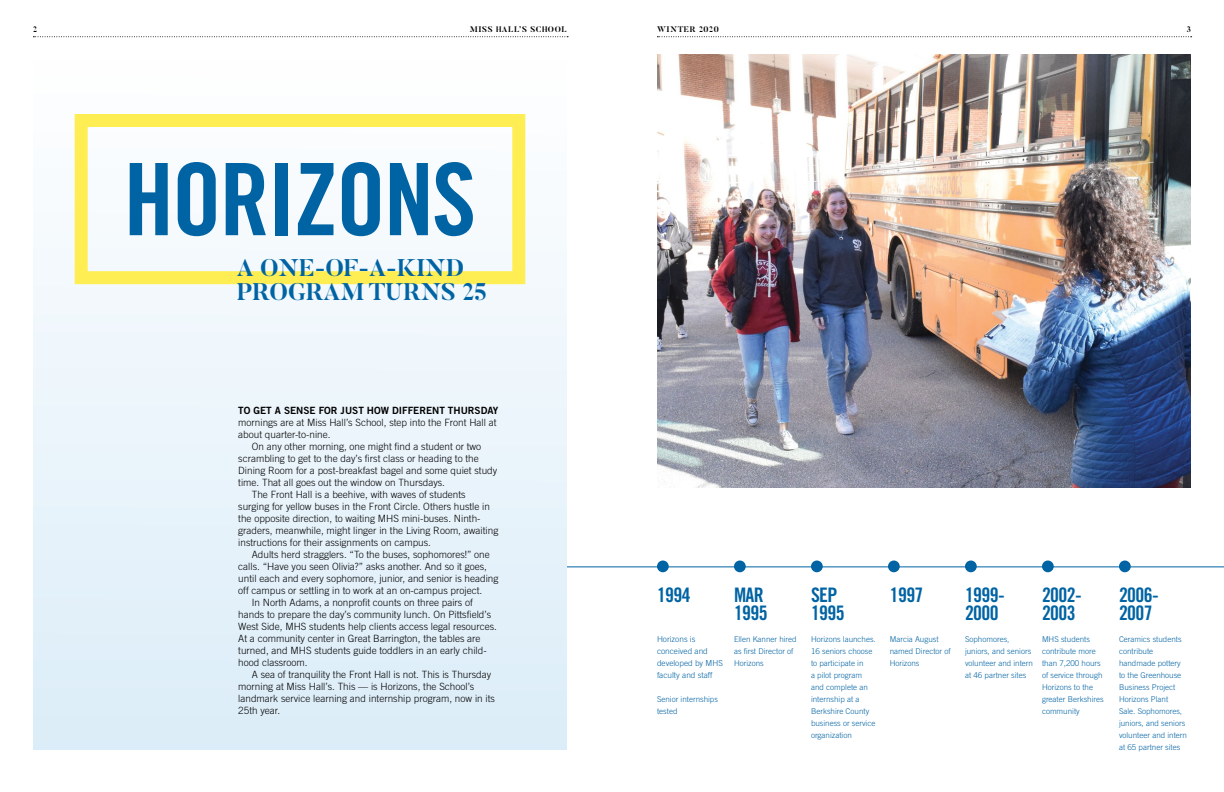
<style>
.page{position:relative;width:1224px;height:792px;background:#fff}
.page>*{position:absolute;margin:0;border:0;box-sizing:border-box;transform-origin:0 0}
.t1{font:100px "Trade Gothic LT Std Bd Cn 20";letter-spacing:-.02em;color:#0063a3}
.t2{font:700 24px/24px "Butler";color:#0063a3}
.t3{font:20px/18px "Trade Gothic LT Std Bd Cn 20";letter-spacing:-.03em;color:#0063a3}
.t4{font:300 10px "Trade Gothic LT Pro";color:#000}
.t5{font:10px "Trade Gothic LT Pro Bd 2";color:#000}
.t6{font:300 8.2px/12px "Trade Gothic LT Pro";color:#0063a3}
.t7{font:300 8px/12px "Trade Gothic LT Pro";color:#0063a3}
.t8{font:700 8px "Butler";letter-spacing:.08em;color:#000}
</style>
<div class="page">
<hr style="left:567px;top:567px;width:657px;height:1px;background:#0063a3">
<div style="left:33px;top:54px;width:534px;height:696px;background:linear-gradient(to bottom,#fffefe,#dbedf8)"></div>
<div style="left:657px;top:561px;width:12px;height:11px;background:#0063a3;border-radius:50%"></div>
<div style="left:734px;top:561px;width:12px;height:11px;background:#0063a3;border-radius:50%"></div>
<div style="left:811px;top:561px;width:12px;height:11px;background:#0063a3;border-radius:50%"></div>
<div style="left:888px;top:561px;width:12px;height:11px;background:#0063a3;border-radius:50%"></div>
<div style="left:965px;top:561px;width:12px;height:11px;background:#0063a3;border-radius:50%"></div>
<div style="left:1042px;top:561px;width:12px;height:11px;background:#0063a3;border-radius:50%"></div>
<div style="left:1119px;top:561px;width:12px;height:11px;background:#0063a3;border-radius:50%"></div>
<div style="left:75px;top:114px;width:450px;height:170px;border:13px solid #ffee53"></div>
<img style="left:657px;top:54px;width:534px;height:433px">
<svg style="left:33px;top:36px;width:535px;height:1px"></svg>
<svg style="left:657px;top:36px;width:535px;height:1px"></svg>
<p class="t8" style="left:33px;top:24px;width:5px">2</p>
<p class="t8" style="left:470px;top:24px;width:99px">MISS HALL’S SCHOOL</p>
<p class="t8" style="left:657px;top:24px;width:63px">WINTER 2020</p>
<p class="t8" style="left:1187px;top:24px;width:6px">3</p>
<h1 class="t1" style="left:124px;top:139px;width:354px">HORIZONS</h1>
<h2 class="t2" style="left:237px;top:256px;width:252px">A ONE-OF-A-KIND<br>PROGRAM TURNS 25</h2>
<p class="t5" style="left:238px;top:404px;width:262px">TO GET A SENSE FOR JUST HOW DIFFERENT THURSDAY</p>
<p class="t4" style="left:238px;top:417px;width:260px">mornings are at Miss Hall’s School, step into the Front Hall at</p>
<p class="t4" style="left:238px;top:429px;width:94px">about quarter-to-nine.</p>
<p class="t4" style="left:252px;top:441px;width:231px">On any other morning, one might find a student or two</p>
<p class="t4" style="left:238px;top:453px;width:242px">scrambling to get to the day’s first class or heading to the</p>
<p class="t4" style="left:238px;top:465px;width:260px">Dining Room for a post-breakfast bagel and some quiet study</p>
<p class="t4" style="left:238px;top:477px;width:208px">time. That all goes out the window on Thursdays.</p>
<p class="t4" style="left:252px;top:489px;width:215px">The Front Hall is a beehive, with waves of students</p>
<p class="t4" style="left:238px;top:501px;width:253px">surging for yellow buses in the Front Circle. Others hustle in</p>
<p class="t4" style="left:238px;top:513px;width:244px">the opposite direction, to waiting MHS mini-buses. Ninth-</p>
<p class="t4" style="left:238px;top:525px;width:262px">graders, meanwhile, might linger in the Living Room, awaiting</p>
<p class="t4" style="left:238px;top:537px;width:194px">instructions for their assignments on campus.</p>
<p class="t4" style="left:252px;top:549px;width:239px">Adults herd stragglers. “To the buses, sophomores!” one</p>
<p class="t4" style="left:238px;top:561px;width:250px">calls. “Have you seen Olivia?” asks another. And so it goes,</p>
<p class="t4" style="left:238px;top:573px;width:262px">until each and every sophomore, junior, and senior is heading</p>
<p class="t4" style="left:238px;top:585px;width:245px">off campus or settling in to work at an on-campus project.</p>
<p class="t4" style="left:252px;top:597px;width:223px">In North Adams, a nonprofit counts on three pairs of</p>
<p class="t4" style="left:238px;top:609px;width:254px">hands to prepare the day’s community lunch. On Pittsfield’s</p>
<p class="t4" style="left:238px;top:621px;width:260px">West Side, MHS students help clients access legal resources.</p>
<p class="t4" style="left:238px;top:633px;width:244px">At a community center in Great Barrington, the tables are</p>
<p class="t4" style="left:238px;top:645px;width:250px">turned, and MHS students guide toddlers in an early child-</p>
<p class="t4" style="left:238px;top:657px;width:71px">hood classroom.</p>
<p class="t4" style="left:252px;top:669px;width:241px">A sea of tranquility the Front Hall is not. This is Thursday</p>
<p class="t4" style="left:238px;top:681px;width:238px">morning at Miss Hall’s. This — is Horizons, the School’s</p>
<p class="t4" style="left:238px;top:693px;width:258px">landmark service learning and internship program, now in its</p>
<p class="t4" style="left:238px;top:705px;width:44px">25th year.</p>
<h3 class="t3" style="left:657px;top:586px;width:35px">1994</h3>
<p class="t6" style="left:657px;top:633px;width:68px">Horizons is conceived and developed by MHS faculty and staff</p>
<p class="t7" style="left:657px;top:693px;width:62px">Senior internships tested</p>
<h3 class="t3" style="left:734px;top:586px;width:35px">MAR<br>1995</h3>
<p class="t7" style="left:734px;top:633px;width:64px">Ellen Kanner hired as first Director of<br>Horizons</p>
<h3 class="t3" style="left:811px;top:586px;width:35px">SEP<br>1995</h3>
<p class="t7" style="left:811px;top:633px;width:66px">Horizons launches.<br>16 seniors choose to participate in<br>a pilot program and complete an internship at a<br>Berkshire County business or service organization</p>
<h3 class="t3" style="left:890px;top:586px;width:35px">1997</h3>
<p class="t7" style="left:890px;top:633px;width:62px">Marcia August named Director of<br>Horizons</p>
<h3 class="t3" style="left:965px;top:586px;width:41px">1999-<br>2000</h3>
<p class="t7" style="left:965px;top:633px;width:70px">Sophomores, juniors, and seniors volunteer and intern at 46 partner sites</p>
<h3 class="t3" style="left:1042px;top:586px;width:41px">2002-<br>2003</h3>
<p class="t7" style="left:1042px;top:633px;width:63px">MHS students contribute more than 7,200 hours of service through<br>Horizons to the greater Berkshires community</p>
<h3 class="t3" style="left:1119px;top:586px;width:41px">2006-<br>2007</h3>
<p class="t7" style="left:1119px;top:633px;width:70px">Ceramics students contribute handmade pottery to the Greenhouse<br>Business Project<br>Horizons Plant<br>Sale. Sophomores, juniors, and seniors volunteer and intern at 65 partner sites</p>
</div>
